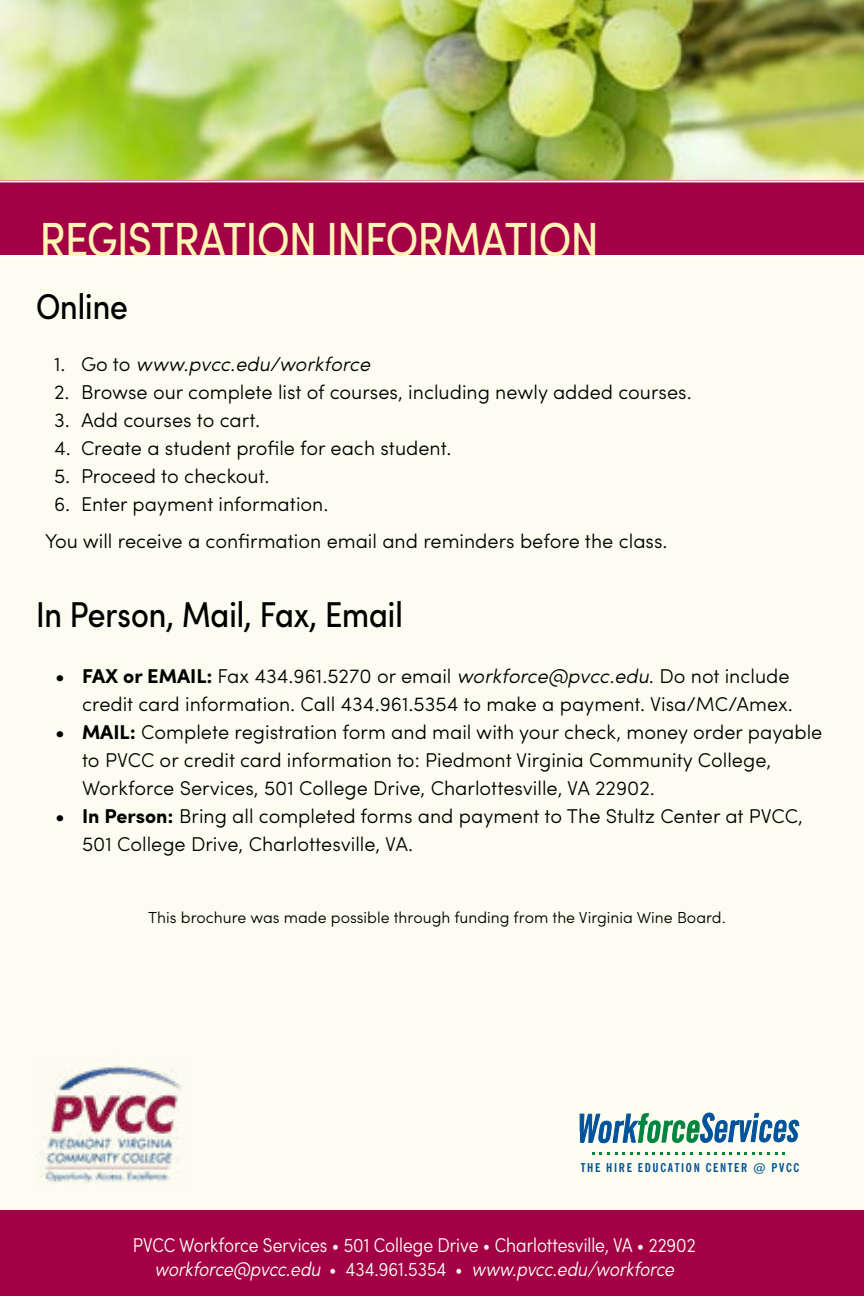
<style>
.page{position:relative;width:864px;height:1296px;background:#fff}
.page>*{position:absolute;margin:0;border:0;box-sizing:border-box;transform-origin:0 0}
.t1{font:condensed 48px "Sofia Pro";letter-spacing:-.01em;color:#fdf4b6}
.t2{font:condensed 36px "Sofia Pro";color:#000}
.t3{font:300 20px/28px "Sofia Pro";color:#000}
.t4{font:300 condensed 20px/24px "Sofia Pro";color:#fcfcf0;text-align:center}
.t5{font:italic 300 20px "Sofia Pro";color:#000}
.t6{font:300 16px "Sofia Pro";color:#000}
.t7{font:12.2px "News Goth Cn BT Bold";letter-spacing:.135em;color:#00539b}
.s1{font-style:normal}
.s2{font-weight:700}
.s3{font-style:italic}
</style>
<div class="page">
<div style="left:0;top:180px;width:864px;height:75px;background:#a30046"></div>
<img style="left:0;top:0;width:864px;height:180px">
<div style="left:0;top:257px;width:864px;height:954px;background:#fcfcf0"></div>
<div style="left:0;top:1211px;width:864px;height:85px;background:#a30046"></div>
<img style="left:40px;top:1066px;width:142px;height:116px">
<svg style="left:579px;top:1112px;width:221px;height:43px"></svg>
<hr style="left:0;top:180px;width:864px;height:2px;background:#fcfcf0">
<h1 class="t1" style="left:40px;top:209px;width:560px">REGISTRATION INFORMATION</h1>
<h2 class="t2" style="left:36px;top:284px;width:93px">Online</h2>
<p class="t5" style="left:54px;top:350px;width:318px"><span class="s1">1. Go to</span> www.pvcc.edu/workforce</p>
<p class="t3" style="left:54px;top:377px;width:639px">2. Browse our complete list of courses, including newly added courses.</p>
<p class="t3" style="left:54px;top:405px;width:208px">3. Add courses to cart.</p>
<p class="t3" style="left:54px;top:433px;width:399px">4. Create a student profile for each student.</p>
<p class="t3" style="left:54px;top:461px;width:217px">5. Proceed to checkout.</p>
<p class="t3" style="left:45px;top:484px;width:624px;line-height:37px;text-indent:9px">6. Enter payment information.<br>You will receive a confirmation email and reminders before the class.</p>
<h2 class="t2" style="left:36px;top:592px;width:368px">In Person, Mail, Fax, Email</h2>
<p class="t3" style="left:55px;top:661px;width:739px;text-align:right"><span class="s2">• FAX or EMAIL:</span> Fax 434.961.5270 or email <span class="s3">workforce@pvcc.edu</span>. Do not include credit card information. Call 434.961.5354 to make a payment. Visa/MC/Amex.</p>
<p class="t3" style="left:82px;top:717px;width:742px;text-indent:-27px"><span class="s2">• MAIL:</span> Complete registration form and mail with your check, money order payable to PVCC or credit card information to: Piedmont Virginia Community College,<br>Workforce Services, 501 College Drive, Charlottesville, VA 22902.</p>
<p class="t3" style="left:82px;top:801px;width:722px;text-indent:-27px"><span class="s2">• In Person:</span> Bring all completed forms and payment to The Stultz Center at PVCC,<br>501 College Drive, Charlottesville, VA.</p>
<p class="t6" style="left:148px;top:906px;width:579px">This brochure was made possible through funding from the Virginia Wine Board.</p>
<p class="t7" style="left:581px;top:1160px;width:220px">THE HIRE EDUCATION CENTER @ PVCC</p>
<p class="t4" style="left:133px;top:1233px;width:564px">PVCC Workforce Services • 501 College Drive • Charlottesville, VA • 22902 <span class="s3">workforce@pvcc.edu</span> • 434.961.5354 • <span class="s3">www.pvcc.edu/workforce</span></p>
</div>
